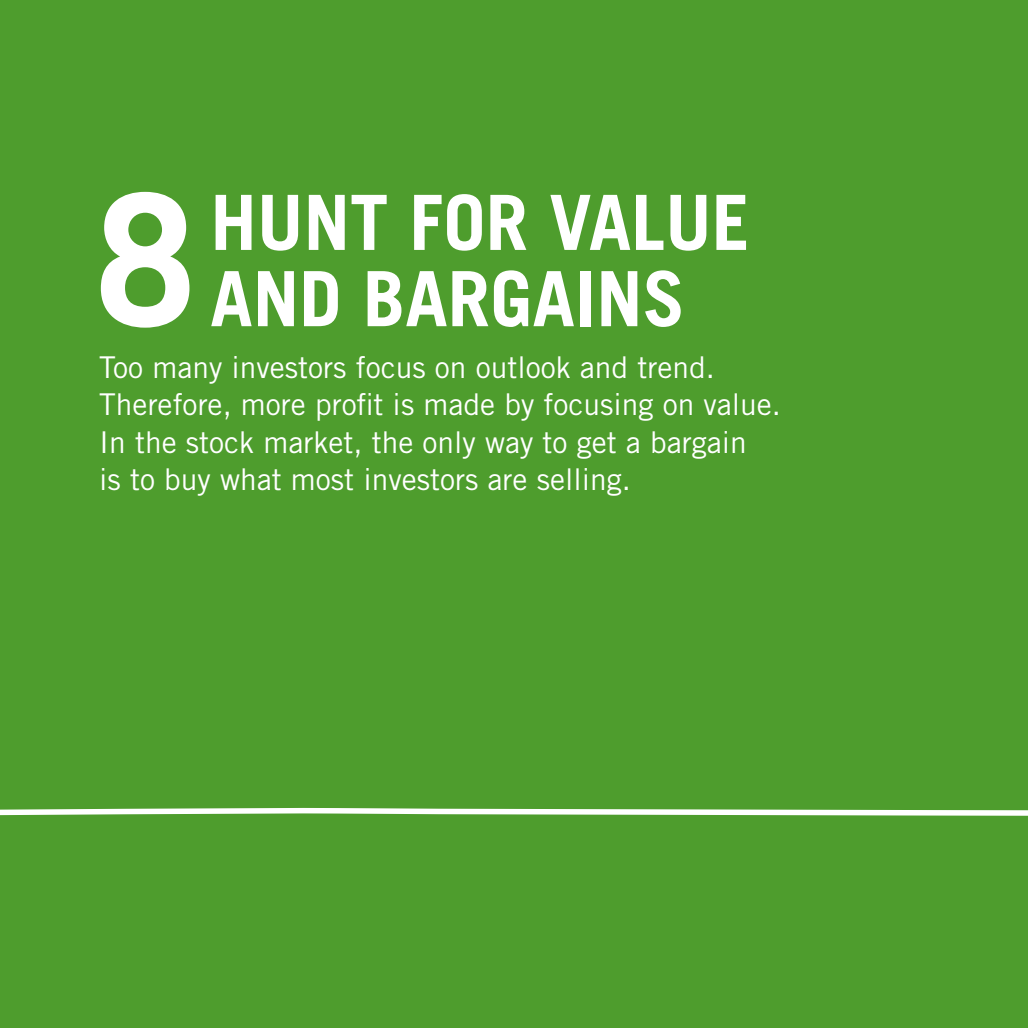
<style>
.page{position:relative;width:1028px;height:1028px;background:#4e9d2d}
.page>*{position:absolute;margin:0;border:0;box-sizing:border-box;transform-origin:0 0}
.t1{font:700 183px "Trade Gothic LT Std";color:#fff}
.t2{font:700 76.25px/76.2px "Trade Gothic LT Std";color:#fff}
.t3{font:30px/37.5px "Trade Gothic LT Std";color:#fff}
</style>
<div class="page">
<svg style="left:0;top:807px;width:1028px;height:9px"></svg>
<h1 class="t1" style="left:94px;top:148px;width:103px">8</h1>
<h2 class="t2" style="left:210px;top:183px;width:541px">HUNT FOR VALUE<br>AND BARGAINS</h2>
<p class="t3" style="left:99px;top:348px;width:683px">Too many investors focus on outlook and trend.<br>Therefore, more profit is made by focusing on value.<br>In the stock market, the only way to get a bargain<br>is to buy what most investors are selling.</p>
</div>
